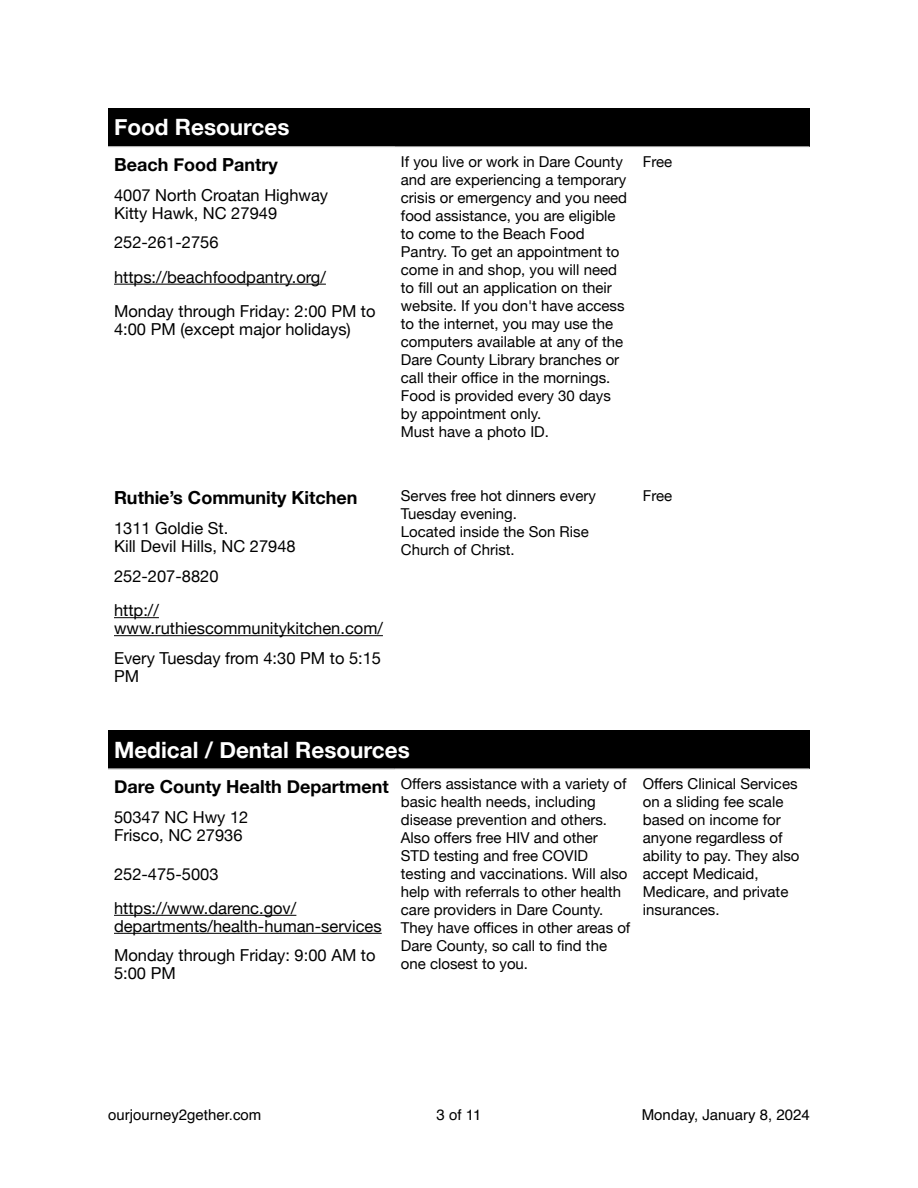
<style>
.page{position:relative;width:918px;height:1188px;background:#fff}
.page>*{position:absolute;margin:0;border:0;box-sizing:border-box;transform-origin:0 0}
.t1{font:700 22.5px "Helvetica Neue";color:#fff}
.t2{font:700 18px "Helvetica Neue";color:#000}
.t3{font:16.5px/34px "Helvetica Neue";color:#000}
.t4{font:15px/18px "Helvetica Neue";color:#000}
.t5{font:15px "Helvetica";color:#000}
.s1{font-weight:700;font-size:18px}
</style>
<div class="page">
<div style="left:108px;top:108px;width:701px;height:39px;background:#000"></div>
<hr style="left:114px;top:284px;width:212px;height:1px;background:#000">
<hr style="left:114px;top:617px;width:45px;height:1px;background:#000">
<hr style="left:114px;top:635px;width:269px;height:1px;background:#000">
<hr style="left:108px;top:146px;width:701px;height:1px;background:#a6a6a6">
<div style="left:108px;top:730px;width:701px;height:39px;background:#000"></div>
<hr style="left:114px;top:915px;width:182px;height:1px;background:#000">
<hr style="left:114px;top:933px;width:268px;height:1px;background:#000">
<hr style="left:108px;top:768px;width:701px;height:1px;background:#a6a6a6">
<h1 class="t1" style="left:114px;top:114px;width:177px">Food Resources</h1>
<p class="t2" style="left:114px;top:153px;width:165px">Beach Food Pantry</p>
<p class="t4" style="left:401px;top:153px;width:228px">If you live or work in Dare County and are experiencing a temporary crisis or emergency and you need food assistance, you are eligible to come to the Beach Food<br>Pantry. To get an appointment to come in and shop, you will need to fi ll out an application on their website. If you don't have access to the internet, you may use the computers available at any of the<br>Dare County Library branches or call their office in the mornings.<br>Food is provided every 30 days by appointment only.<br>Must have a photo ID.</p>
<p class="t4" style="left:643px;top:153px;width:31px">Free</p>
<p class="t3" style="left:114px;top:186px;width:216px;line-height:18px">4007 North Croatan Highway<br>Kitty Hawk, NC 27949</p>
<p class="t3" style="left:114px;top:225px;width:263px">252-261-2756 https://beachfoodpantry.org/<br>Monday through Friday: 2:00 PM to</p>
<p class="t3" style="left:114px;top:311px;width:238px">4:00 PM (except major holidays)</p>
<p class="t2" style="left:114px;top:487px;width:245px">Ruthie’s Community Kitchen</p>
<p class="t4" style="left:401px;top:486px;width:197px">Serves free hot dinners every<br>Tuesday evening.<br>Located inside the Son Rise<br>Church of Christ.</p>
<p class="t4" style="left:643px;top:486px;width:31px">Free</p>
<p class="t3" style="left:114px;top:519px;width:183px;line-height:18px">1311 Goldie St.<br>Kill Devil Hills, NC 27948</p>
<p class="t3" style="left:114px;top:559px;width:106px">252-207-8820 http://</p>
<p class="t3" style="left:114px;top:613px;width:270px;line-height:29.5px">www.ruthiescommunitykitchen.com/<br>Every Tuesday from 4:30 PM to 5:15</p>
<p class="t3" style="left:114px;top:658px;width:27px">PM</p>
<h1 class="t1" style="left:114px;top:736px;width:297px">Medical / Dental Resources</h1>
<p class="t4" style="left:401px;top:775px;width:231px;text-indent:-287px"><span class="s1">Dare County Health Department</span> Offers assistance with a variety of basic health needs, including disease prevention and others.<br>Also offers free HIV and other STD testing and free COVID testing and vaccinations. Will also help with referrals to other health care providers in Dare County.<br>They have offi ces in other areas of Dare County, so call to fi nd the one closest to you.</p>
<p class="t4" style="left:643px;top:775px;width:158px">Offers Clinical Services on a sliding fee scale based on income for anyone regardless of ability to pay. They also accept Medicaid,<br>Medicare, and private insurances.</p>
<p class="t3" style="left:114px;top:808px;width:136px;line-height:18px">50347 NC Hwy 12<br>Frisco, NC 27936</p>
<p class="t3" style="left:114px;top:856px;width:184px">252-475-5003 https://www.darenc.gov/</p>
<p class="t3" style="left:114px;top:911px;width:269px;line-height:29.5px">departments/health-human-services<br>Monday through Friday: 9:00 AM to</p>
<p class="t3" style="left:114px;top:956px;width:63px">5:00 PM</p>
<p class="t5" style="left:108px;top:1108px;width:155px">ourjourney2gether.com</p>
<p class="t5" style="left:437px;top:1108px;width:46px">3 of 11</p>
<p class="t5" style="left:642px;top:1108px;width:170px">Monday, January 8, 2024</p>
</div>
